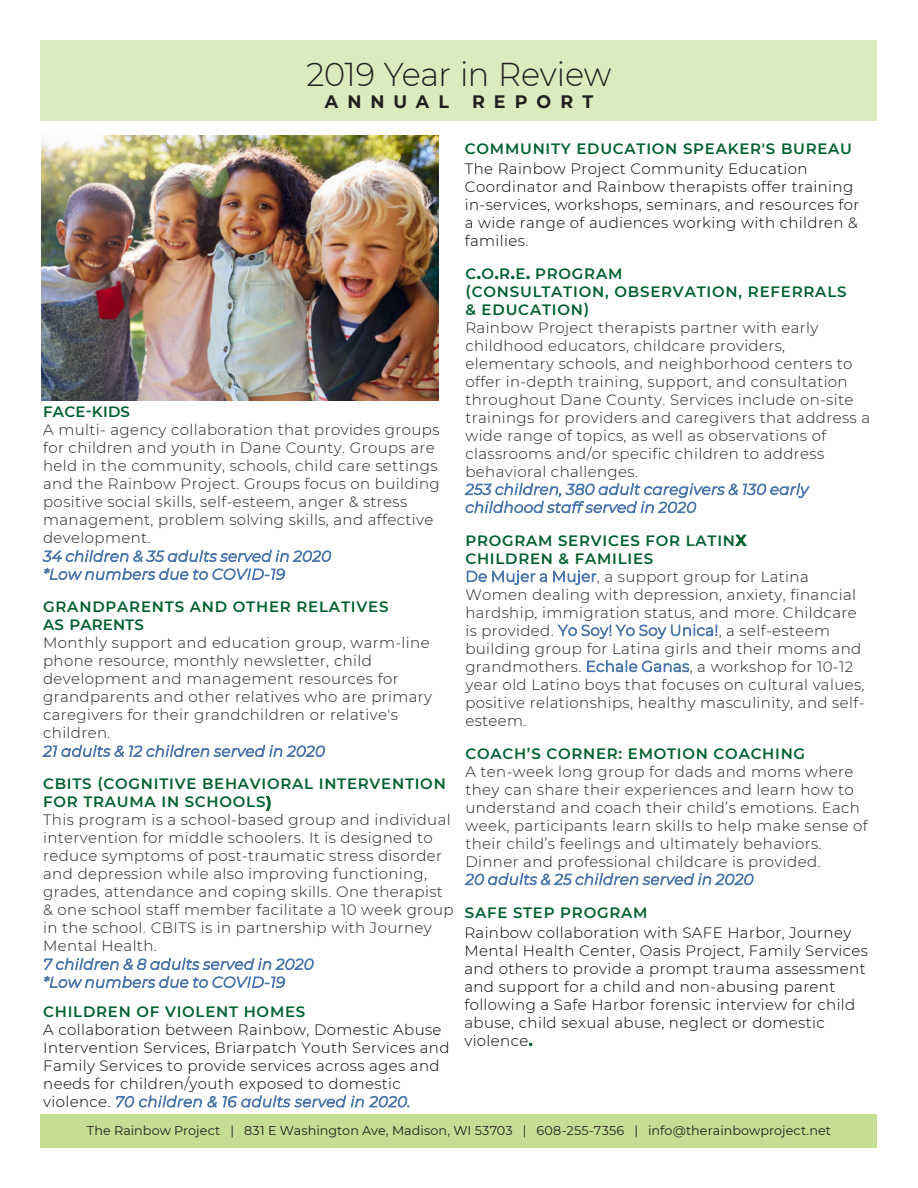
<style>
.page{position:relative;width:918px;height:1188px;background:#fff}
.page>*{position:absolute;margin:0;border:0;box-sizing:border-box;transform-origin:0 0}
.t1{font:300 33px "Montserrat";letter-spacing:-.01em;color:#231f20}
.t2{font:700 18px "Montserrat";letter-spacing:.52em;color:#231f20}
.t3{font:300 15px/18px "Montserrat";letter-spacing:.025em;color:#231f20}
.t4{font:300 15px/18px "Montserrat";letter-spacing:.025em;color:#000}
.t5{font:600 15px "Montserrat";letter-spacing:.05em;color:#00612e}
.t6{font:12.75px "Montserrat";letter-spacing:.005em;color:#231f20}
.s1{font-weight:600;color:#00602e}
.s2{font-style:italic;color:#4b77ad}
.s3{color:#4b77ad}
.s4{font-weight:600;color:#00612e}
</style>
<div class="page">
<div style="left:40px;top:1114px;width:838px;height:34px;background:#c4de94"></div>
<div style="left:40px;top:40px;width:838px;height:82px;background:#dbebbe"></div>
<img style="left:41px;top:135px;width:398px;height:266px">
<p class="t1" style="left:307px;top:52px;width:306px">2019 Year in Review</p>
<p class="t2" style="left:325px;top:88px;width:126px">ANNUAL</p>
<p class="t2" style="left:472px;top:88px;width:123px">REPORT</p>
<p class="t3" style="left:43px;top:403px;width:398px"><span class="s1">FACE-KIDS<br></span>A multi- agency collaboration that provides groups for children and youth in Dane County. Groups are held in the community, schools, child care settings and the Rainbow Project. Groups focus on building positive social skills, self-esteem, anger &amp; stress management, problem solving skills, and affective development.<br><span class="s2">34 children &amp; 35 adults served in 2020<br>*Low numbers due to COVID-19</span></p>
<p class="t3" style="left:43px;top:598px;width:390px"><span class="s1">GRANDPARENTS AND OTHER RELATIVES<br>AS PARENTS<br></span>Monthly support and education group, warm-line phone resource, monthly newsletter, child development and management resources for grandparents and other relatives who are primary caregivers for their grandchildren or relative's children.<br><span class="s2">21 adults &amp; 12 children served in 2020</span></p>
<p class="t3" style="left:43px;top:775px;width:412px"><span class="s1">CBITS (COGNITIVE BEHAVIORAL INTERVENTION FOR TRAUMA IN SCHOOLS)<br></span>This program is a school-based group and individual intervention for middle schoolers. It is designed to reduce symptoms of post-traumatic stress disorder and depression while also improving functioning, grades, attendance and coping skills. One therapist &amp; one school staff member facilitate a 10 week group in the school. CBITS is in partnership with Journey Mental Health.<br><span class="s2">7 children &amp; 8 adults served in 2020<br>*Low numbers due to COVID-19</span></p>
<p class="t5" style="left:43px;top:1001px;width:264px">CHILDREN OF VIOLENT HOMES</p>
<p class="t4" style="left:43px;top:1020px;width:408px">A collaboration between Rainbow, Domestic Abuse Intervention Services, Briarpatch Youth Services and Family Services to provide services across ages and needs for children/youth exposed to domestic violence. <span class="s2">70 children &amp; 16 adults served in 2020.</span></p>
<p class="t5" style="left:465px;top:138px;width:389px">COMMUNITY EDUCATION SPEAKER'S BUREAU</p>
<p class="t4" style="left:465px;top:159px;width:396px">The Rainbow Project Community Education Coordinator and Rainbow therapists offer training in-services, workshops, seminars, and resources for a wide range of audiences working with children &amp; families.</p>
<p class="t3" style="left:465px;top:264px;width:406px"><span class="s1">C.O.R.E. PROGRAM<br>(CONSULTATION, OBSERVATION, REFERRALS<br>&amp; EDUCATION)<br></span>Rainbow Project therapists partner with early childhood educators, childcare providers, elementary schools, and neighborhood centers to offer in-depth training, support, and consultation throughout Dane County. Services include on-site trainings for providers and caregivers that address a wide range of topics, as well as observations of classrooms and/or specific children to address behavioral challenges.<br><span class="s2">253 children, 380 adult caregivers &amp; 130 early childhood staff served in 2020</span></p>
<p class="t3" style="left:465px;top:531px;width:401px"><span class="s1">PROGRAM SERVICES FOR LATINX<br>CHILDREN &amp; FAMILIES<br></span><span class="s3">De Mujer a Mujer</span>, a support group for Latina Women dealing with depression, anxiety, financial hardship, immigration status, and more. Childcare is provided. <span class="s3">Yo Soy! Yo Soy Unica!</span>, a self-esteem building group for Latina girls and their moms and grandmothers. <span class="s3">Echale Ganas</span>, a workshop for 10-12 year old Latino boys that focuses on cultural values, positive relationships, healthy masculinity, and self&shy;esteem.</p>
<p class="t3" style="left:465px;top:744px;width:404px"><span class="s1">COACH’S CORNER: EMOTION COACHING<br></span>A ten-week long group for dads and moms where they can share their experiences and learn how to understand and coach their child’s emotions. Each week, participants learn skills to help make sense of their child’s feelings and ultimately behaviors.<br>Dinner and professional childcare is provided.<br><span class="s2">20 adults &amp; 25 children served in 2020</span></p>
<p class="t5" style="left:465px;top:903px;width:184px">SAFE STEP PROGRAM</p>
<p class="t4" style="left:464px;top:923px;width:405px">Rainbow collaboration with SAFE Harbor, Journey Mental Health Center, Oasis Project, Family Services and others to provide a prompt trauma assessment and support for a child and non-abusing parent following a Safe Harbor forensic interview for child abuse, child sexual abuse, neglect or domestic violence<span class="s4">.</span></p>
<p class="t6" style="left:87px;top:1122px;width:746px">The Rainbow Project | 831 E Washington Ave, Madison, WI 53703 | 608-255-7356 | info@therainbowproject.net</p>
</div>
